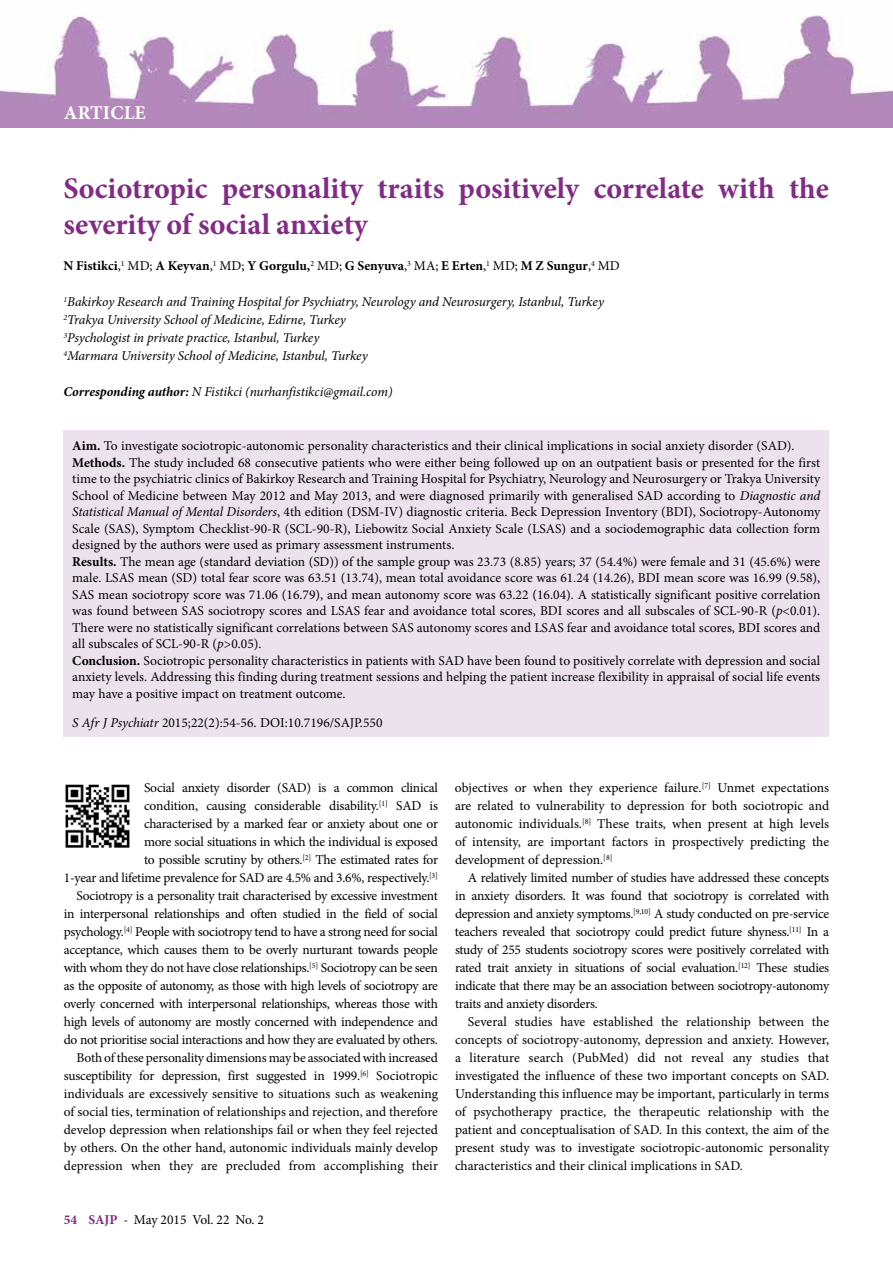
<style>
.page{position:relative;width:893px;height:1263px;background:#fff}
.page>*{position:absolute;margin:0;border:0;box-sizing:border-box;transform-origin:0 0}
.t1{font:700 30px/36px "Minion Pro";color:#822a85}
.t2{font:700 19.5px "Minion Pro";letter-spacing:.01em;color:#fff}
.t3{font:13.5px/18px "Minion Pro";letter-spacing:-.01em;color:#000;text-align:justify}
.t4{font:italic 13.5px/18px "Minion Pro";letter-spacing:-.01em;color:#000}
.t5{font:700 13.5px "Minion Pro";color:#000}
.s1{font-weight:400}
.s2{font-weight:700}
.s3{font-style:italic}
.s4{font-weight:700;color:#822a85}
</style>
<div class="page">
<img style="left:0;top:15px;width:893px;height:113px">
<div style="left:64px;top:431px;width:765px;height:306px;background:#ebe2ed"></div>
<img style="left:65px;top:784px;width:65px;height:64px">
<h2 class="t2" style="left:64px;top:99px;width:84px">ARTICLE</h2>
<h1 class="t1" style="left:63px;top:170px;width:767px">Sociotropic personality traits positively correlate with the severity of social anxiety</h1>
<p class="t5" style="left:63px;top:256px;width:558px">N Fistikci<span class="s1">,</span><sup>1</sup> <span class="s1">MD;</span> A Keyvan<span class="s1">,</span><sup>1</sup> <span class="s1">MD;</span> Y Gorgulu,<sup>2</sup> <span class="s1">MD;</span> G Senyuva<span class="s1">,</span><sup>3</sup> <span class="s1">MA;</span> E Erten<span class="s1">,</span><sup>1</sup> <span class="s1">MD;</span> M Z Sungur<span class="s1">,</span><sup>4</sup> <span class="s1">MD</span></p>
<p class="t4" style="left:63px;top:293px;width:542px"><sup>1</sup>Bakirkoy Research and Training Hospital for Psychiatry, Neurology and Neurosurgery, Istanbul, Turkey <sup>2</sup>Trakya University School of Medicine, Edirne, Turkey<br><sup>3</sup>Psychologist in private practice, Istanbul, Turkey<br><sup>4</sup>Marmara University School of Medicine, Istanbul, Turkey</p>
<p class="t4" style="left:63px;top:383px;width:331px"><span class="s2">Corresponding author:</span> N Fistikci (nurhanfistikci@gmail.com)</p>
<p class="t3" style="left:72px;top:438px;width:750px;line-height:16.5px;text-align:left"><span class="s2">Aim.</span> To investigate sociotropic-autonomic personality characteristics and their clinical implications in social anxiety disorder (SAD).<br><span class="s2">Methods.</span> The study included 68 consecutive patients who were either being followed up on an outpatient basis or presented for the first time to the psychiatric clinics of Bakirkoy Research and Training Hospital for Psychiatry, Neurology and Neurosurgery or Trakya University School of Medicine between May 2012 and May 2013, and were diagnosed primarily with generalised SAD according to <span class="s3">Diagnostic and Statistical Manual of Mental Disorders</span>, 4th edition (DSM-IV) diagnostic criteria. Beck Depression Inventory (BDI), Sociotropy-Autonomy Scale (SAS), Symptom Checklist-90-R (SCL-90-R), Liebowitz Social Anxiety Scale (LSAS) and a sociodemographic data collection form designed by the authors were used as primary assessment instruments.<br><span class="s2">Results.</span> The mean age (standard deviation (SD)) of the sample group was 23.73 (8.85) years; 37 (54.4%) were female and 31 (45.6%) were male. LSAS mean (SD) total fear score was 63.51 (13.74), mean total avoidance score was 61.24 (14.26), BDI mean score was 16.99 (9.58), SAS mean sociotropy score was 71.06 (16.79), and mean autonomy score was 63.22 (16.04). A statistically significant positive correlation was found between SAS sociotropy scores and LSAS fear and avoidance total scores, BDI scores and all subscales of SCL-90-R (<span class="s3">p</span>&lt;0.01).<br>There were no statistically significant correlations between SAS autonomy scores and LSAS fear and avoidance total scores, BDI scores and all subscales of SCL-90-R (<span class="s3">p</span>&gt;0.05).<br><span class="s2">Conclusion.</span> Sociotropic personality characteristics in patients with SAD have been found to positively correlate with depression and social anxiety levels. Addressing this finding during treatment sessions and helping the patient increase flexibility in appraisal of social life events may have a positive impact on treatment outcome.</p>
<p class="t3" style="left:72px;top:714px;width:312px"><span class="s3">S Afr J Psychiatr</span> 2015;22(2):54-56. DOI:10.7196/SAJP.550</p>
<p class="t3" style="left:64px;top:779px;width:376px;text-align:right">Social anxiety disorder (SAD) is a common clinical<br>condition, causing considerable disability.<sup>[1]</sup> SAD is<br>characterised by a marked fear or anxiety about one or<br>more social situations in which the individual is exposed<br>to possible scrutiny by others.<sup>[2]</sup> The estimated rates for<br>1-year and lifetime prevalence for SAD are 4.5% and 3.6%, respectively.<sup>[3] </sup>Sociotropy is a personality trait characterised by excessive investment in interpersonal relationships and often studied in the field of social psychology.<sup>[4]</sup> People with sociotropy tend to have a strong need for social acceptance, which causes them to be overly nurturant towards people with whom they do not have close relationships.<sup>[5]</sup> Sociotropy can be seen as the opposite of autonomy, as those with high levels of sociotropy are overly concerned with interpersonal relationships, whereas those with high levels of autonomy are mostly concerned with independence and do not prioritise social interactions and how they are evaluated by others.<br>Both of these personality dimensions may be associated with increased susceptibility for depression, first suggested in 1999.<sup>[6]</sup> Sociotropic individuals are excessively sensitive to situations such as weakening of social ties, termination of relationships and rejection, and therefore develop depression when relationships fail or when they feel rejected by others. On the other hand, autonomic individuals mainly develop depression when they are precluded from accomplishing their</p>
<p class="t3" style="left:455px;top:779px;width:376px">objectives or when they experience failure.<sup>[7]</sup> Unmet expectations are related to vulnerability to depression for both sociotropic and autonomic individuals.<sup>[8]</sup> These traits, when present at high levels of intensity, are important factors in prospectively predicting the development of depression.<sup>[8]</sup></p>
<p class="t3" style="left:455px;top:869px;width:376px;text-indent:13px">A relatively limited number of studies have addressed these concepts in anxiety disorders. It was found that sociotropy is correlated with depression and anxiety symptoms.<sup>[9,10]</sup> A study conducted on pre-service teachers revealed that sociotropy could predict future shyness.<sup>[11]</sup> In a study of 255 students sociotropy scores were positively correlated with rated trait anxiety in situations of social evaluation.<sup>[12]</sup> These studies indicate that there may be an association between sociotropy-autonomy traits and anxiety disorders.</p>
<p class="t3" style="left:455px;top:1013px;width:376px;text-indent:13px">Several studies have established the relationship between the concepts of sociotropy-autonomy, depression and anxiety. However, a literature search (PubMed) did not reveal any studies that investigated the influence of these two important concepts on SAD.<br>Understanding this influence may be important, particularly in terms of psychotherapy practice, the therapeutic relationship with the patient and conceptualisation of SAD. In this context, the aim of the present study was to investigate sociotropic-autonomic personality characteristics and their clinical implications in SAD.</p>
<p class="t3" style="left:64px;top:1211px;width:202px"><span class="s4">54 SAJP</span> - May 2015 Vol. 22 No. 2</p>
</div>
